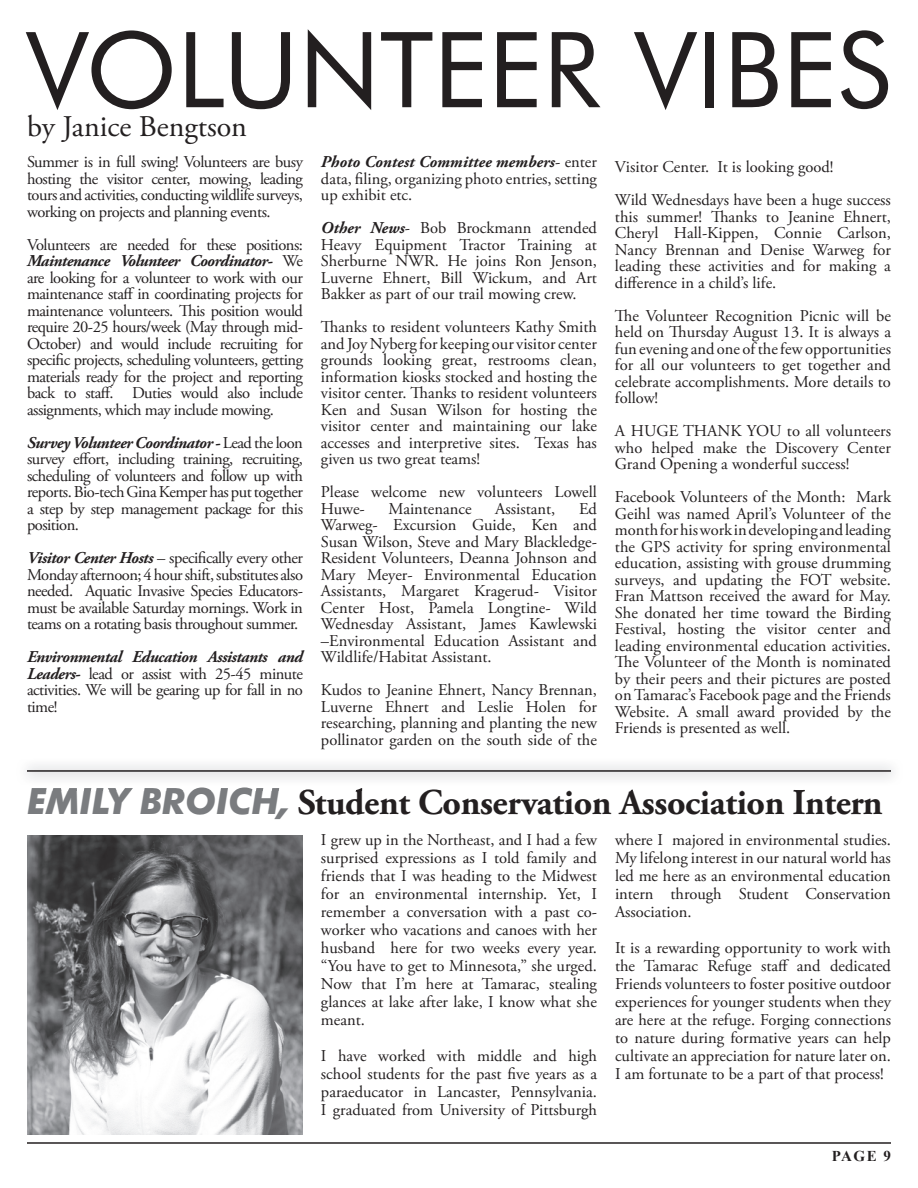
<style>
.page{position:relative;width:918px;height:1188px;background:#fff}
.page>*{position:absolute;margin:0;border:0;box-sizing:border-box;transform-origin:0 0}
.t1{font:105px "Futura BT";color:#231f20}
.t2{font:700 36px "Adobe Garamond Pro";letter-spacing:-.01em;color:#231f20}
.t3{font:30px "Adobe Garamond Pro";color:#231f20}
.t4{font:16.5px/16.5px "Adobe Garamond Pro";color:#231f20;text-align:justify}
.t5{font:700 15px "Times New Roman";color:#231f20}
.s1{font-weight:700;font-style:italic}
.s2{font-family:"Futura BT";font-style:italic;color:#7a7c7f}
</style>
<div class="page">
<hr style="left:27px;top:1142px;width:864px;height:2px;background:#231f20">
<img style="left:31px;top:787px;width:249px;height:3px">
<img style="left:429px;top:789px;width:376px;height:1px">
<img style="left:305px;top:788px;width:58px;height:2px">
<hr style="left:27px;top:770px;width:864px;height:2px;background:#231f20">
<img style="left:27px;top:836px;width:276px;height:299px">
<h1 class="t1" style="left:27px;top:6px;width:865px">VOLUNTEER VIBES</h1>
<h3 class="t3" style="left:27px;top:108px;width:222px">by Janice Bengtson</h3>
<p class="t4" style="left:27px;top:155px;width:277px">Summer is in full swing! Volunteers are busy hosting the visitor center, mowing, leading tours and activities, conducting wildlife surveys, working on projects and planning events.</p>
<p class="t4" style="left:27px;top:237px;width:278px">Volunteers are needed for these positions:<br><span class="s1">Maintenance Volunteer Coordinator-</span> We are looking for a volunteer to work with our maintenance staff in coordinating projects for maintenance volunteers. This position would require 20-25 hours/week (May through mid-October) and would include recruiting for specific projects, scheduling volunteers, getting materials ready for the project and reporting back to staff. Duties would also include assignments, which may include mowing.</p>
<p class="t4" style="left:27px;top:435px;width:278px"><span class="s1">Survey Volunteer Coordinator -</span> Lead the loon survey effort, including training, recruiting, scheduling of volunteers and follow up with reports. Bio-tech Gina Kemper has put together a step by step management package for this position.</p>
<p class="t4" style="left:27px;top:551px;width:278px"><span class="s1">Visitor Center Hosts</span> – specifically every other Monday afternoon; 4 hour shift, substitutes also needed. Aquatic Invasive Species Educators&shy;must be available Saturday mornings. Work in teams on a rotating basis throughout summer.</p>
<p class="t4" style="left:27px;top:650px;width:278px"><span class="s1">Environmental Education Assistants and Leaders-</span> lead or assist with 25-45 minute activities. We will be gearing up for fall in no time!</p>
<p class="t4" style="left:321px;top:155px;width:278px"><span class="s1">Photo Contest Committee members</span>- enter data, filing, organizing photo entries, setting up exhibit etc.</p>
<p class="t4" style="left:321px;top:221px;width:278px"><span class="s1">Other News</span>- Bob Brockmann attended Heavy Equipment Tractor Training at Sherburne NWR. He joins Ron Jenson, Luverne Ehnert, Bill Wickum, and Art Bakker as part of our trail mowing crew.</p>
<p class="t4" style="left:321px;top:320px;width:278px">Thanks to resident volunteers Kathy Smith and Joy Nyberg for keeping our visitor center grounds looking great, restrooms clean, information kiosks stocked and hosting the visitor center. Thanks to resident volunteers Ken and Susan Wilson for hosting the visitor center and maintaining our lake accesses and interpretive sites. Texas has given us two great teams!</p>
<p class="t4" style="left:321px;top:485px;width:277px">Please welcome new volunteers Lowell<br>Huwe-</p>
<p class="t4" style="left:615px;top:151px;width:277px;line-height:33px">Visitor Center. It is looking good!<br>Wild Wednesdays have been a huge success</p>
<p class="t4" style="left:615px;top:209px;width:278px">this summer! Thanks to Jeanine Ehnert, Cheryl Hall-Kippen, Connie Carlson, Nancy Brennan and Denise Warweg for leading these activities and for making a difference in a child’s life.</p>
<p class="t4" style="left:615px;top:308px;width:278px">The Volunteer Recognition Picnic will be held on Thursday August 13. It is always a fun evening and one of the few opportunities for all our volunteers to get together and celebrate accomplishments. More details to follow!</p>
<p class="t4" style="left:615px;top:424px;width:278px">A HUGE THANK YOU to all volunteers who helped make the Discovery Center Grand Opening a wonderful success!</p>
<p class="t4" style="left:615px;top:490px;width:278px">Facebook Volunteers of the Month: Mark Geihl was named April’s Volunteer of the month for his work in developing and leading the GPS activity for spring environmental education, assisting with grouse drumming surveys, and updating the FOT website.<br>Fran Mattson received the award for May.<br>She donated her time toward the Birding Festival, hosting the visitor center and leading environmental education activities.<br>The Volunteer of the Month is nominated by their peers and their pictures are posted on Tamarac’s Facebook page and the Friends Website. A small award provided by the Friends is presented as well.</p>
<p class="t4" style="left:321px;top:501px;width:278px;text-indent:258px">Ed Warweg- Excursion Guide, Ken and Susan Wilson, Steve and Mary Blackledge-Resident Volunteers, Deanna Johnson and Mary Meyer- Environmental Education Assistants, Margaret Kragerud- Visitor Center Host, Pamela Longtine- Wild Wednesday Assistant, James Kawlewski –Environmental Education Assistant and Wildlife/Habitat Assistant.</p>
<p class="t4" style="left:321px;top:683px;width:278px">Kudos to Jeanine Ehnert, Nancy Brennan, Luverne Ehnert and Leslie Holen for researching, planning and planting the new pollinator garden on the south side of the</p>
<p class="t4" style="left:389px;top:501px;width:85px">Maintenance</p>
<p class="t4" style="left:495px;top:501px;width:62px">Assistant,</p>
<h2 class="t2" style="left:27px;top:781px;width:857px"><span class="s2">EMILY BROICH,</span> Student Conservation Association Intern</h2>
<p class="t4" style="left:615px;top:832px;width:277px;line-height:18px">where I majored in environmental studies.<br>My lifelong interest in our natural world has led me here as an environmental education intern through Student Conservation Association.</p>
<p class="t4" style="left:615px;top:940px;width:278px;line-height:18px">It is a rewarding opportunity to work with the Tamarac Refuge staff and dedicated Friends volunteers to foster positive outdoor experiences for younger students when they are here at the refuge. Forging connections to nature during formative years can help cultivate an appreciation for nature later on.<br>I am fortunate to be a part of that process!</p>
<p class="t4" style="left:321px;top:832px;width:278px;line-height:18px">I grew up in the Northeast, and I had a few surprised expressions as I told family and friends that I was heading to the Midwest for an environmental internship. Yet, I remember a conversation with a past co&shy;worker who vacations and canoes with her husband here for two weeks every year. “You have to get to Minnesota,” she urged.<br>Now that I’m here at Tamarac, stealing glances at lake after lake, I know what she meant.</p>
<p class="t4" style="left:321px;top:1048px;width:278px;line-height:18px">I have worked with middle and high school students for the past five years as a paraeducator in Lancaster, Pennsylvania.<br>I graduated from University of Pittsburgh</p>
<p class="t5" style="left:832px;top:1147px;width:61px">PAGE 9</p>
</div>
